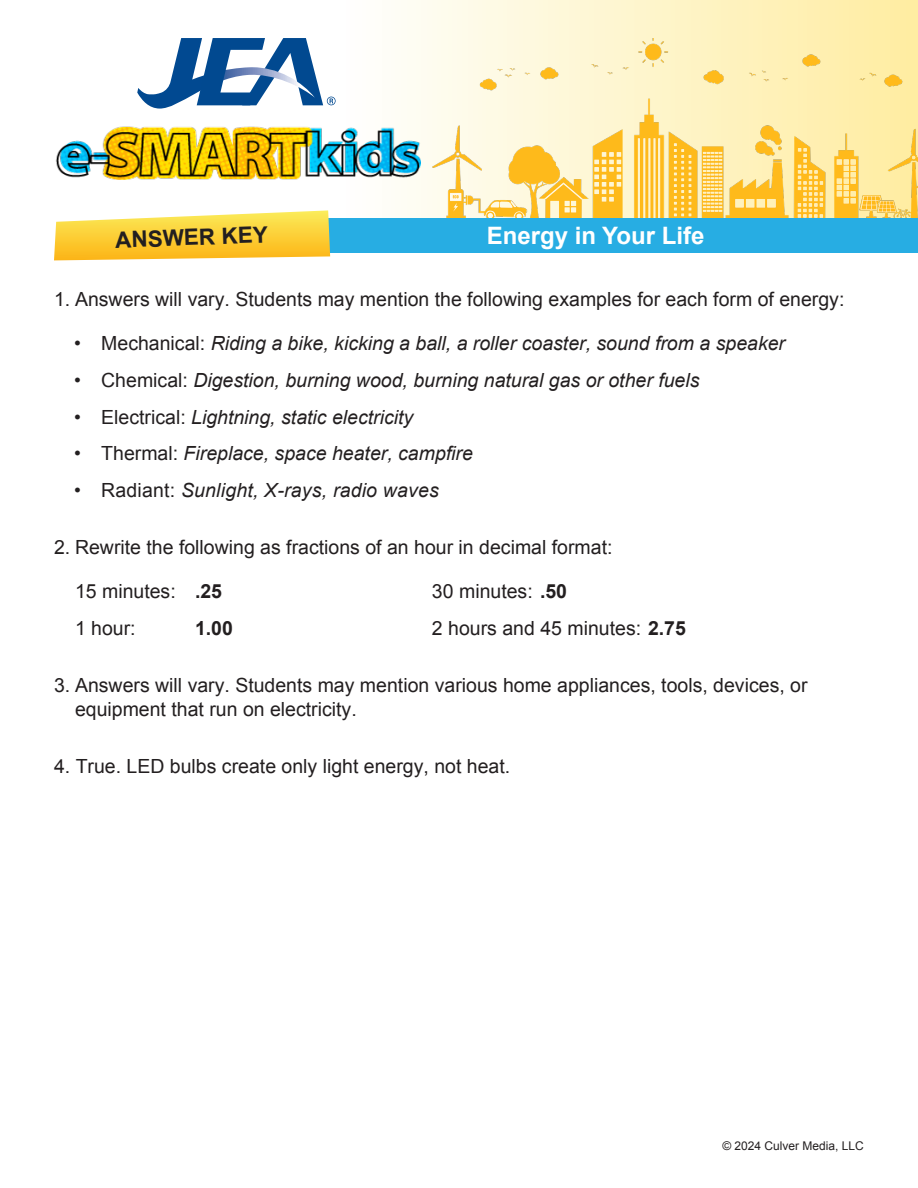
<style>
.page{position:relative;width:918px;height:1188px;background:#fff}
.page>*{position:absolute;margin:0;border:0;box-sizing:border-box;transform-origin:0 0}
.t1{font:700 24px "Arial";color:#fff}
.t2{font:700 22.5px "Arial";color:#231f20}
.t3{font:19.5px/23.4px "Arial";color:#231f20}
.t4{font:italic 19.5px "Arial";color:#231f20}
.t5{font:700 19.5px "Arial";color:#231f20}
.t6{font:12px "Arial";color:#231f20}
.s1{font-style:normal}
.s2{font-weight:700}
</style>
<div class="page">
<img style="left:401px;top:0;width:517px;height:218px">
<img style="left:432px;top:39px;width:486px;height:179px">
<img style="left:55px;top:121px;width:365px;height:71px">
<div style="left:282px;top:218px;width:636px;height:35px;background:#27ade3"></div>
<svg style="left:54px;top:210px;width:276px;height:50px;background:#fcd555"></svg>
<svg style="left:137px;top:38px;width:199px;height:71px"></svg>
<p class="t2" style="left:115px;top:225px;width:154px;rotate:-2deg">ANSWER KEY</p>
<p class="t1" style="left:487px;top:220px;width:219px">Energy in Your Life</p>
<p class="t3" style="left:54px;top:288px;width:792px">1. Answers will vary. Students may mention the following examples for each form of energy:</p>
<p class="t4" style="left:74px;top:330px;width:712px"><span class="s1">• Mechanical:</span> Riding a bike, kicking a ball, a roller coaster, sound from a speaker</p>
<p class="t4" style="left:74px;top:367px;width:627px"><span class="s1">• Chemical:</span> Digestion, burning wood, burning natural gas or other fuels</p>
<p class="t4" style="left:74px;top:404px;width:341px"><span class="s1">• Electrical:</span> Lightning, static electricity</p>
<p class="t4" style="left:74px;top:441px;width:400px"><span class="s1">• Thermal:</span> Fireplace, space heater, campfire</p>
<p class="t4" style="left:74px;top:478px;width:366px"><span class="s1">• Radiant:</span> Sunlight, X-rays, radio waves</p>
<p class="t3" style="left:54px;top:536px;width:560px">2. Rewrite the following as fractions of an hour in decimal format:</p>
<p class="t3" style="left:75px;top:580px;width:149px">15 minutes: <span class="s2">.25</span></p>
<p class="t3" style="left:432px;top:580px;width:137px">30 minutes: <span class="s2">.50</span></p>
<p class="t3" style="left:75px;top:617px;width:62px">1 hour:</p>
<p class="t5" style="left:195px;top:615px;width:39px">1.00</p>
<p class="t3" style="left:432px;top:617px;width:255px">2 hours and 45 minutes: <span class="s2">2.75</span></p>
<p class="t3" style="left:75px;top:674px;width:734px;text-indent:-21px">3. Answers will vary. Students may mention various home appliances, tools, devices, or equipment that run on electricity.</p>
<p class="t3" style="left:54px;top:754px;width:458px">4. True. LED bulbs create only light energy, not heat.</p>
<p class="t6" style="left:722px;top:1138px;width:143px">© 2024 Culver Media, LLC</p>
</div>
